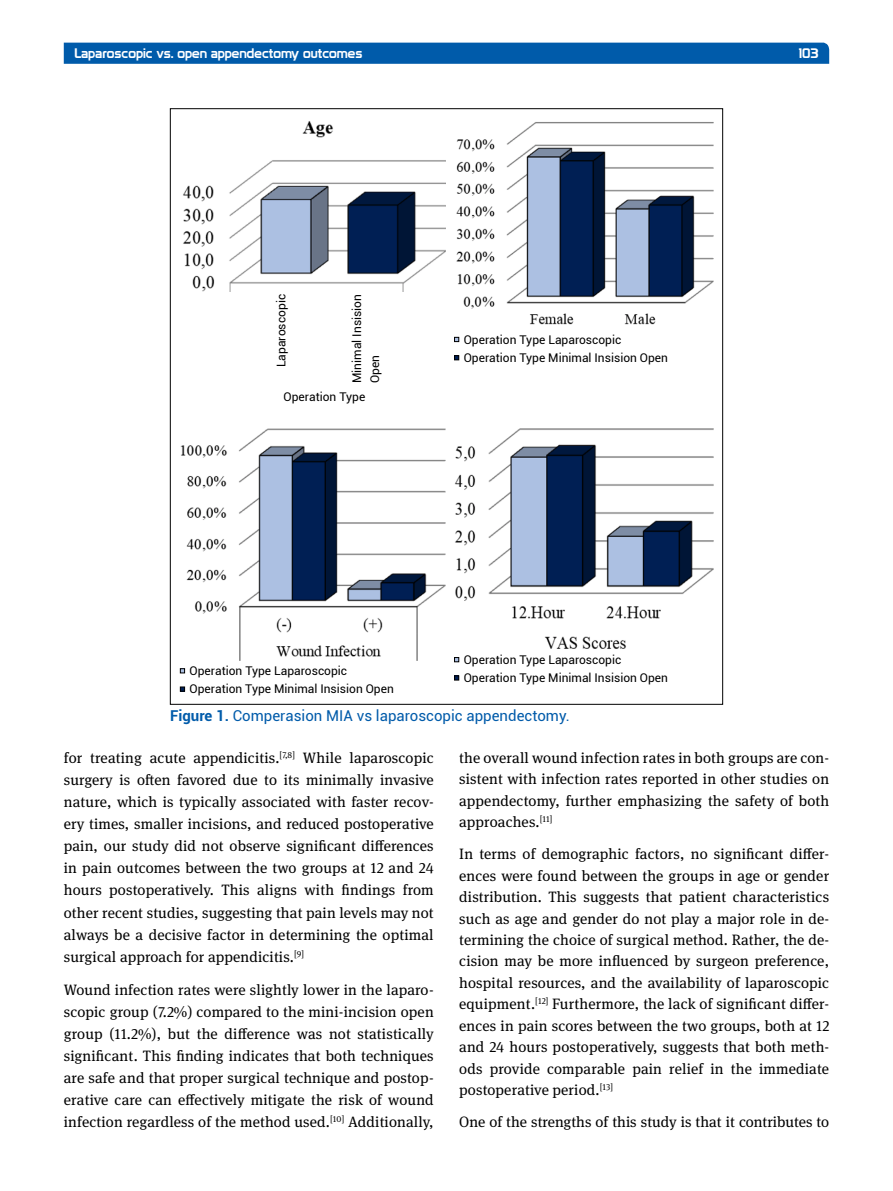
<style>
.page{position:relative;width:893px;height:1191px;background:#fff}
.page>*{position:absolute;margin:0;border:0;box-sizing:border-box;transform-origin:0 0}
.t1{font:15px/22px "DG Meta Serif Science";letter-spacing:.01em;color:#000;text-align:justify}
.t2{font:15px "Roboto";color:#005baa}
.t3{font:13.5px "Prototype";color:#fff}
.t4{font:12px/18px "Roboto";color:#000}
.s1{font-weight:700}
</style>
<div class="page">
<div style="left:64px;top:43px;width:765px;height:21px;background:#005baa"></div>
<img style="left:183px;top:121px;width:263px;height:170px">
<img style="left:456px;top:122px;width:257px;height:203px">
<svg style="left:454px;top:337px;width:5px;height:5px"></svg>
<svg style="left:454px;top:355px;width:5px;height:5px"></svg>
<img style="left:180px;top:428px;width:266px;height:232px">
<svg style="left:180px;top:668px;width:5px;height:5px"></svg>
<svg style="left:180px;top:686px;width:5px;height:5px"></svg>
<img style="left:454px;top:428px;width:259px;height:221px">
<svg style="left:454px;top:657px;width:5px;height:5px"></svg>
<svg style="left:454px;top:675px;width:5px;height:5px"></svg>
<p class="t3" style="left:74px;top:45px;width:290px">Laparoscopic vs. open appendectomy outcomes</p>
<p class="t3" style="left:799px;top:45px;width:21px">103</p>
<p class="t4" style="left:272px;top:367px;width:74px;rotate:-90deg">Laparoscopic</p>
<p class="t4" style="left:348px;top:383px;width:90px;rotate:-90deg">Minimal Insision<br>Open</p>
<p class="t4" style="left:284px;top:388px;width:83px">Operation Type</p>
<p class="t4" style="left:464px;top:330px;width:206px">Operation Type Laparoscopic<br>Operation Type Minimal Insision Open</p>
<p class="t4" style="left:190px;top:661px;width:206px">Operation Type Laparoscopic<br>Operation Type Minimal Insision Open</p>
<p class="t4" style="left:464px;top:650px;width:206px">Operation Type Laparoscopic<br>Operation Type Minimal Insision Open</p>
<p class="t2" style="left:170px;top:704px;width:401px"><span class="s1">Figure 1.</span> Comperasion MIA vs laparoscopic appendectomy.</p>
<p class="t1" style="left:64px;top:746px;width:371px">for treating acute appendicitis.<sup>[7,8]</sup> While laparoscopic surgery is often favored due to its minimally invasive nature, which is typically associated with faster recov&shy;ery times, smaller incisions, and reduced postoperative pain, our study did not observe significant differences in pain outcomes between the two groups at 12 and 24 hours postoperatively. This aligns with findings from other recent studies, suggesting that pain levels may not always be a decisive factor in determining the optimal surgical approach for appendicitis.<sup>[9]</sup></p>
<p class="t1" style="left:64px;top:978px;width:371px">Wound infection rates were slightly lower in the laparo&shy;scopic group (7.2%) compared to the mini-incision open group (11.2%), but the difference was not statistically significant. This finding indicates that both techniques are safe and that proper surgical technique and postop&shy;erative care can effectively mitigate the risk of wound infection regardless of the method used.<sup>[10]</sup> Additionally,</p>
<p class="t1" style="left:459px;top:746px;width:371px;line-height:21.5px">the overall wound infection rates in both groups are con&shy;sistent with infection rates reported in other studies on appendectomy, further emphasizing the safety of both approaches.<sup>[11]</sup></p>
<p class="t1" style="left:459px;top:843px;width:371px;line-height:21.5px">In terms of demographic factors, no significant differ&shy;ences were found between the groups in age or gender distribution. This suggests that patient characteristics such as age and gender do not play a major role in de&shy;termining the choice of surgical method. Rather, the de&shy;cision may be more influenced by surgeon preference, hospital resources, and the availability of laparoscopic equipment.<sup>[12]</sup> Furthermore, the lack of significant differ&shy;ences in pain scores between the two groups, both at 12 and 24 hours postoperatively, suggests that both meth&shy;ods provide comparable pain relief in the immediate postoperative period.<sup>[13]</sup></p>
<p class="t1" style="left:459px;top:1110px;width:371px">One of the strengths of this study is that it contributes to</p>
</div>
